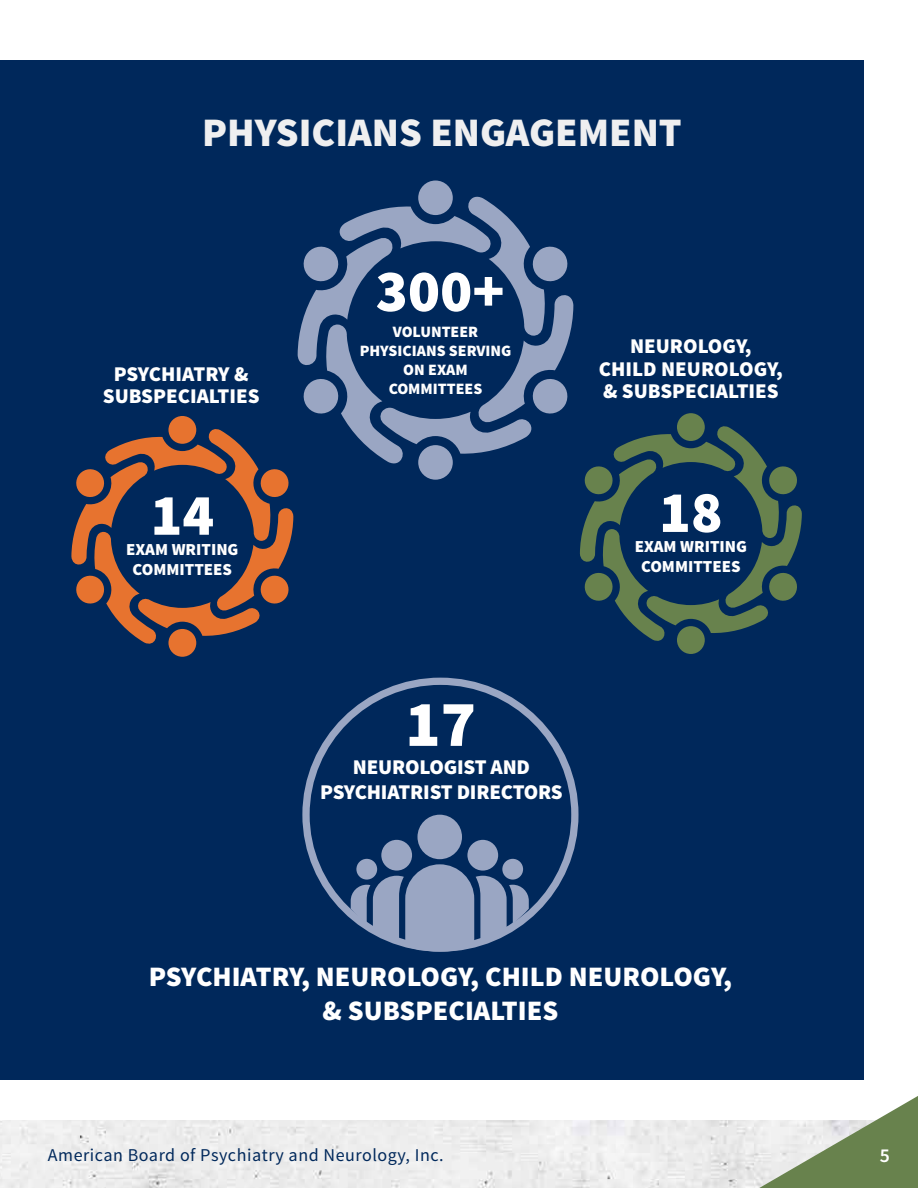
<style>
.page{position:relative;width:918px;height:1188px;background:#fff}
.page>*{position:absolute;margin:0;border:0;box-sizing:border-box;transform-origin:0 0}
.t1{font:900 65.55px "Source Sans Pro";color:#fff}
.t2{font:900 59.7px "Source Sans Pro";color:#fff}
.t3{font:900 58.95px "Source Sans Pro";color:#fff}
.t4{font:900 40.5px "Source Sans Pro";color:#efeff0}
.t5{font:900 28.2px/33.8px "Source Sans Pro";color:#fff;text-align:center}
.t6{font:900 21px/22.5px "Source Sans Pro";color:#fff;text-align:center}
.t7{font:600 19.65px "Source Sans Pro";color:#fff}
.t8{font:18px "Source Sans Pro";letter-spacing:.03em;color:#00285b}
.t9{font:900 16.8px/20.2px "Source Sans Pro";color:#fff;text-align:center}
.t10{font:900 15.9px/19px "Source Sans Pro";color:#fff;text-align:center}
</style>
<div class="page">
<div style="left:0;top:1120px;width:715px;height:68px;background:#ededed"></div>
<svg style="left:715px;top:1096px;width:203px;height:92px"></svg>
<div style="left:0;top:60px;width:864px;height:1020px;background:#00285b"></div>
<svg style="left:580px;top:413px;width:222px;height:241px"></svg>
<svg style="left:71px;top:181px;width:502px;height:476px"></svg>
<svg style="left:351px;top:815px;width:178px;height:137px"></svg>
<h3 class="t4" style="left:202px;top:106px;width:481px">PHYSICIANS ENGAGEMENT</h3>
<p class="t6" style="left:103px;top:364px;width:158px">PSYCHIATRY &amp;<br>SUBSPECIALTIES</p>
<h3 class="t3" style="left:151px;top:477px;width:65px">14</h3>
<p class="t9" style="left:126px;top:540px;width:114px">EXAM WRITING<br>COMMITTEES</p>
<h2 class="t2" style="left:376px;top:252px;width:130px">300+</h2>
<p class="t10" style="left:360px;top:323px;width:153px">VOLUNTEER<br>PHYSICIANS SERVING<br>ON EXAM<br>COMMITTEES</p>
<p class="t6" style="left:599px;top:336px;width:185px">NEUROLOGY,<br>CHILD NEUROLOGY, &amp; SUBSPECIALTIES</p>
<h3 class="t3" style="left:659px;top:474px;width:65px">18</h3>
<p class="t9" style="left:635px;top:537px;width:114px">EXAM WRITING<br>COMMITTEES</p>
<h1 class="t1" style="left:405px;top:681px;width:72px">17</h1>
<p class="t6" style="left:320px;top:755px;width:244px;line-height:25.2px">NEUROLOGIST AND<br>PSYCHIATRIST DIRECTORS</p>
<h3 class="t5" style="left:149px;top:961px;width:585px">PSYCHIATRY, NEUROLOGY, CHILD NEUROLOGY, &amp; SUBSPECIALTIES</h3>
<p class="t8" style="left:48px;top:1144px;width:397px">American Board of Psychiatry and Neurology, Inc.</p>
<p class="t7" style="left:880px;top:1143px;width:12px">5</p>
</div>
